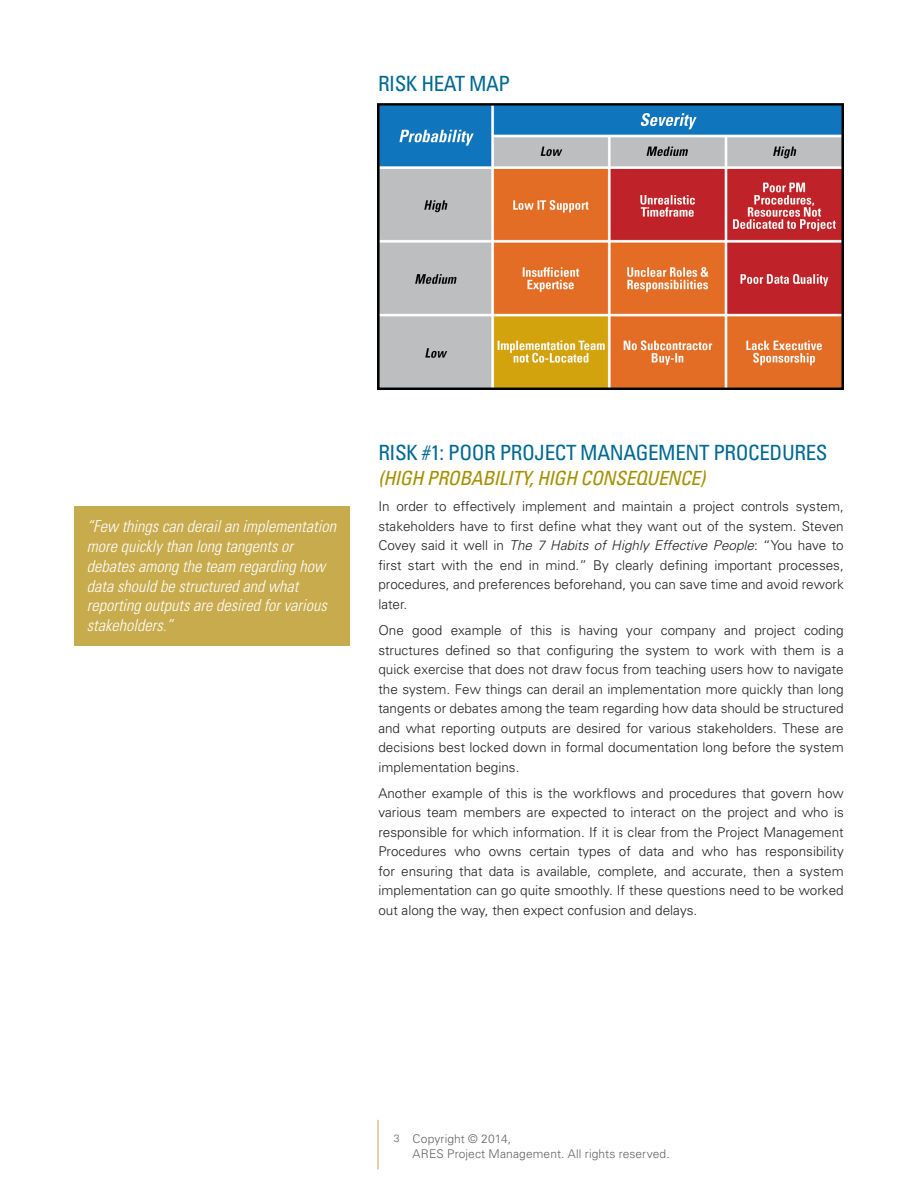
<style>
.page{position:relative;width:918px;height:1188px;background:#fff}
.page>*{position:absolute;margin:0;border:0;box-sizing:border-box;transform-origin:0 0}
.Sub_Titles{font:condensed 21px "Univers";letter-spacing:-.02em;color:#006991}
.prob_con{font:italic condensed 19.5px "Univers";letter-spacing:-.02em;color:#a68f01}
.quotes{font:italic 300 condensed 16.5px/19.8px "Univers";color:#fff}
.Main_Text{font:300 13.5px/19.5px "Univers";color:#231f20;text-align:justify}
.t1{font:300 12px/15.8px "Univers";letter-spacing:.01em;color:#636366}
.bottom_info{font:300 10.5px "Univers";color:#636366}
.s1{font-style:italic}
</style>
<div class="page">
<hr style="left:378px;top:1120px;width:1px;height:49px;background:#c8ab4d">
<img style="left:378px;top:103px;width:466px;height:286px">
<div style="left:74px;top:507px;width:276px;height:139px;background:#c8ab4d"></div>
<p class="Sub_Titles" style="left:378px;top:70px;width:134px">RISK HEAT MAP</p>
<p class="quotes" style="left:87px;top:516px;width:251px">“Few things can derail an implementation more quickly than long tangents or debates among the team regarding how data should be structured and what reporting outputs are desired for various stakeholders.”</p>
<p class="Sub_Titles" style="left:378px;top:439px;width:451px">RISK #1: POOR PROJECT MANAGEMENT PROCEDURES</p>
<p class="prob_con" style="left:378px;top:466px;width:328px">(HIGH PROBABILITY, HIGH CONSEQUENCE)</p>
<p class="Main_Text" style="left:378px;top:497px;width:467px">In order to effectively implement and maintain a project controls system, stakeholders have to first define what they want out of the system. Steven Covey said it well in <span class="s1">The 7 Habits of Highly Effective People</span>: “You have to first start with the end in mind.” By clearly defining important processes, procedures, and preferences beforehand, you can save time and avoid rework later.</p>
<p class="Main_Text" style="left:378px;top:621px;width:467px">One good example of this is having your company and project coding structures defined so that configuring the system to work with them is a quick exercise that does not draw focus from teaching users how to navigate the system. Few things can derail an implementation more quickly than long tangents or debates among the team regarding how data should be structured and what reporting outputs are desired for various stakeholders. These are decisions best locked down in formal documentation long before the system implementation begins.</p>
<p class="Main_Text" style="left:378px;top:783px;width:467px">Another example of this is the workflows and procedures that govern how various team members are expected to interact on the project and who is responsible for which information. If it is clear from the Project Management Procedures who owns certain types of data and who has responsibility for ensuring that data is available, complete, and accurate, then a system implementation can go quite smoothly. If these questions need to be worked out along the way, then expect confusion and delays.</p>
<p class="bottom_info" style="left:394px;top:1132px;width:7px">3</p>
<p class="t1" style="left:412px;top:1131px;width:259px">Copyright © 2014,<br>ARES Project Management. All rights reserved.</p>
</div>
